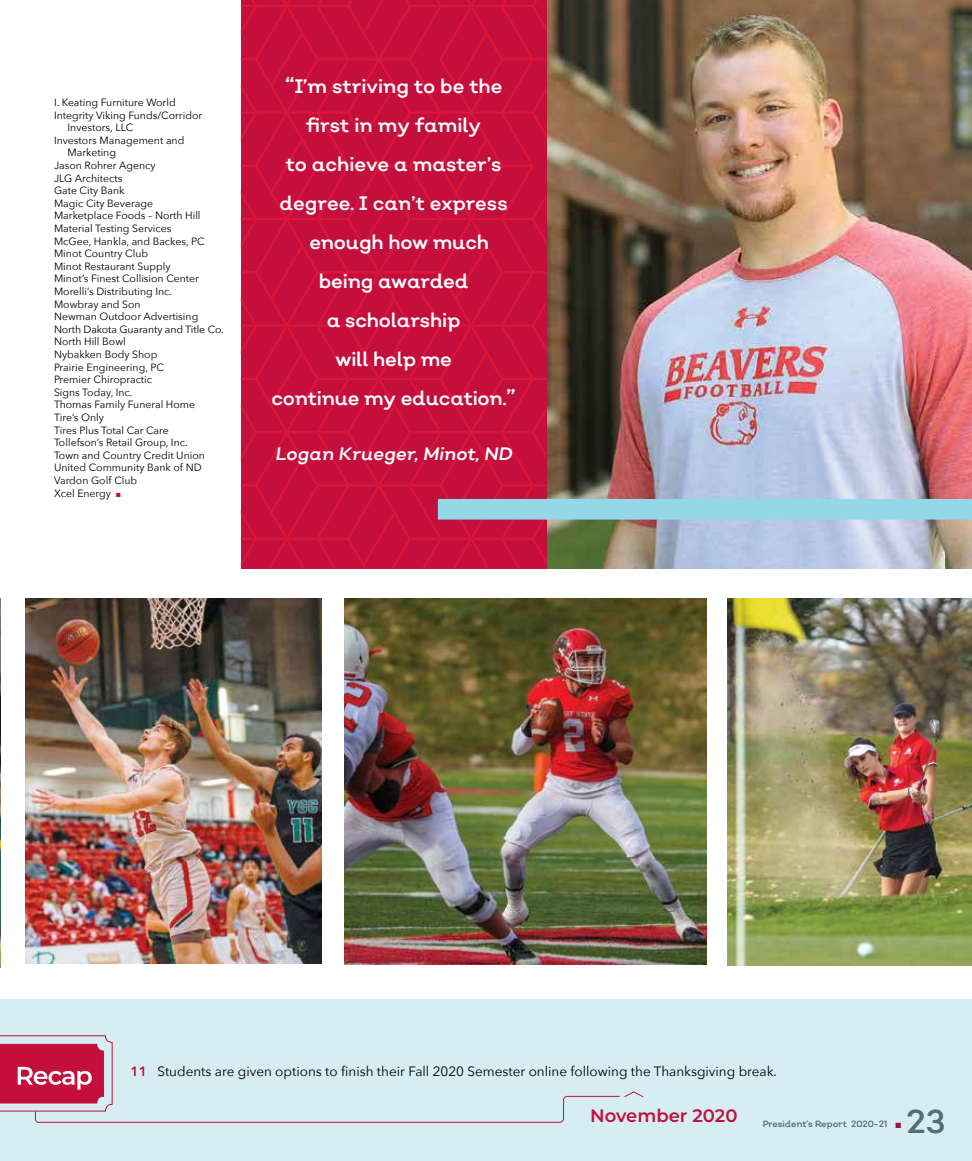
<style>
.page{position:relative;width:972px;height:1161px;background:#fff}
.page>*{position:absolute;margin:0;border:0;box-sizing:border-box;transform-origin:0 0}
.t1{font:33px "Nutmeg";color:#6a747b}
.t2{font:19.5px/39px "Nutmeg";letter-spacing:-.01em;color:#fff;text-align:center}
.t3{font:italic 18px "Nutmeg";color:#fff}
.t4{font:600 18px "Montserrat";color:#c40f3d}
.t5{font:13.5px "Avenir Next";color:#000}
.t6{font:10.5px "Avenir Next";color:#000}
.t7{font:9px "Nutmeg";letter-spacing:-.01em;color:#6a747b}
.s1{color:#c40f3d}
.s2{font-size:22.5px}
.s3{font-weight:600;color:#c40f3d}
</style>
<div class="page">
<div style="left:0;top:999px;width:972px;height:162px;background:#d6eef3"></div>
<img style="left:546px;top:0;width:426px;height:569px">
<svg style="left:0;top:1035px;width:644px;height:88px"></svg>
<svg style="left:241px;top:0;width:305px;height:569px;background:#c60f3c"></svg>
<div style="left:438px;top:499px;width:534px;height:21px;background:#94d7e6"></div>
<img style="left:0;top:599px;width:1px;height:368px">
<img style="left:26px;top:599px;width:296px;height:365px">
<img style="left:344px;top:599px;width:362px;height:366px">
<img style="left:728px;top:599px;width:244px;height:367px">
<p class="t6" style="left:54px;top:94px;width:123px">I. Keating Furniture World</p>
<p class="t6" style="left:54px;top:106px;width:150px">Integrity Viking Funds/Corridor</p>
<p class="t6" style="left:68px;top:119px;width:67px">Investors, LLC</p>
<p class="t6" style="left:54px;top:131px;width:132px">Investors Management and</p>
<p class="t6" style="left:68px;top:144px;width:50px">Marketing</p>
<p class="t6" style="left:54px;top:157px;width:103px">Jason Rohrer Agency</p>
<p class="t6" style="left:54px;top:169px;width:70px">JLG Architects</p>
<p class="t6" style="left:54px;top:182px;width:72px">Gate City Bank</p>
<p class="t6" style="left:54px;top:194px;width:101px">Magic City Beverage</p>
<p class="t6" style="left:54px;top:207px;width:148px">Marketplace Foods – North Hill</p>
<p class="t6" style="left:54px;top:220px;width:119px">Material Testing Services</p>
<p class="t6" style="left:54px;top:232px;width:152px">McGee, Hankla, and Backes, PC</p>
<p class="t6" style="left:54px;top:245px;width:96px">Minot Country Club</p>
<p class="t6" style="left:54px;top:257px;width:118px">Minot Restaurant Supply</p>
<p class="t6" style="left:54px;top:270px;width:147px">Minot’s Finest Collision Center</p>
<p class="t6" style="left:54px;top:283px;width:120px">Morelli’s Distributing Inc.</p>
<p class="t6" style="left:54px;top:295px;width:88px">Mowbray and Son</p>
<p class="t6" style="left:54px;top:308px;width:146px">Newman Outdoor Advertising</p>
<p class="t6" style="left:54px;top:320px;width:171px">North Dakota Guaranty and Title Co.</p>
<p class="t6" style="left:54px;top:333px;width:73px">North Hill Bowl</p>
<p class="t6" style="left:54px;top:346px;width:105px">Nybakken Body Shop</p>
<p class="t6" style="left:54px;top:358px;width:112px">Prairie Engineering, PC</p>
<p class="t6" style="left:54px;top:371px;width:100px">Premier Chiropractic</p>
<p class="t6" style="left:54px;top:383px;width:80px">Signs Today, Inc.</p>
<p class="t6" style="left:54px;top:396px;width:143px">Thomas Family Funeral Home</p>
<p class="t6" style="left:54px;top:409px;width:51px">Tire’s Only</p>
<p class="t6" style="left:54px;top:421px;width:116px">Tires Plus Total Car Care</p>
<p class="t6" style="left:54px;top:434px;width:135px">Tollefson’s Retail Group, Inc.</p>
<p class="t6" style="left:54px;top:446px;width:152px">Town and Country Credit Union</p>
<p class="t6" style="left:54px;top:459px;width:149px">United Community Bank of ND</p>
<p class="t6" style="left:54px;top:472px;width:85px">Vardon Golf Club</p>
<p class="t6" style="left:54px;top:484px;width:68px">Xcel Energy <span class="s1">■</span></p>
<h2 class="t2" style="left:271px;top:66px;width:246px"><span class="s2">“</span>I’m striving to be the first in my family<br>to achieve a master’s degree. I can’t express enough how much<br>being awarded<br>a scholarship<br>will help me<br>continue my education.<span class="s2">”</span></h2>
<h3 class="t3" style="left:275px;top:442px;width:239px">Logan Krueger, Minot, ND</h3>
<p class="t5" style="left:130px;top:1060px;width:648px"><span class="s3">11</span> Students are given options to finish their Fall 2020 Semester online following the Thanksgiving break.</p>
<h3 class="t4" style="left:590px;top:1102px;width:149px">November 2020</h3>
<p class="t7" style="left:762px;top:1118px;width:140px">President’s Report 2020-21 <span class="s1">■</span></p>
<h1 class="t1" style="left:907px;top:1100px;width:40px">23</h1>
</div>
